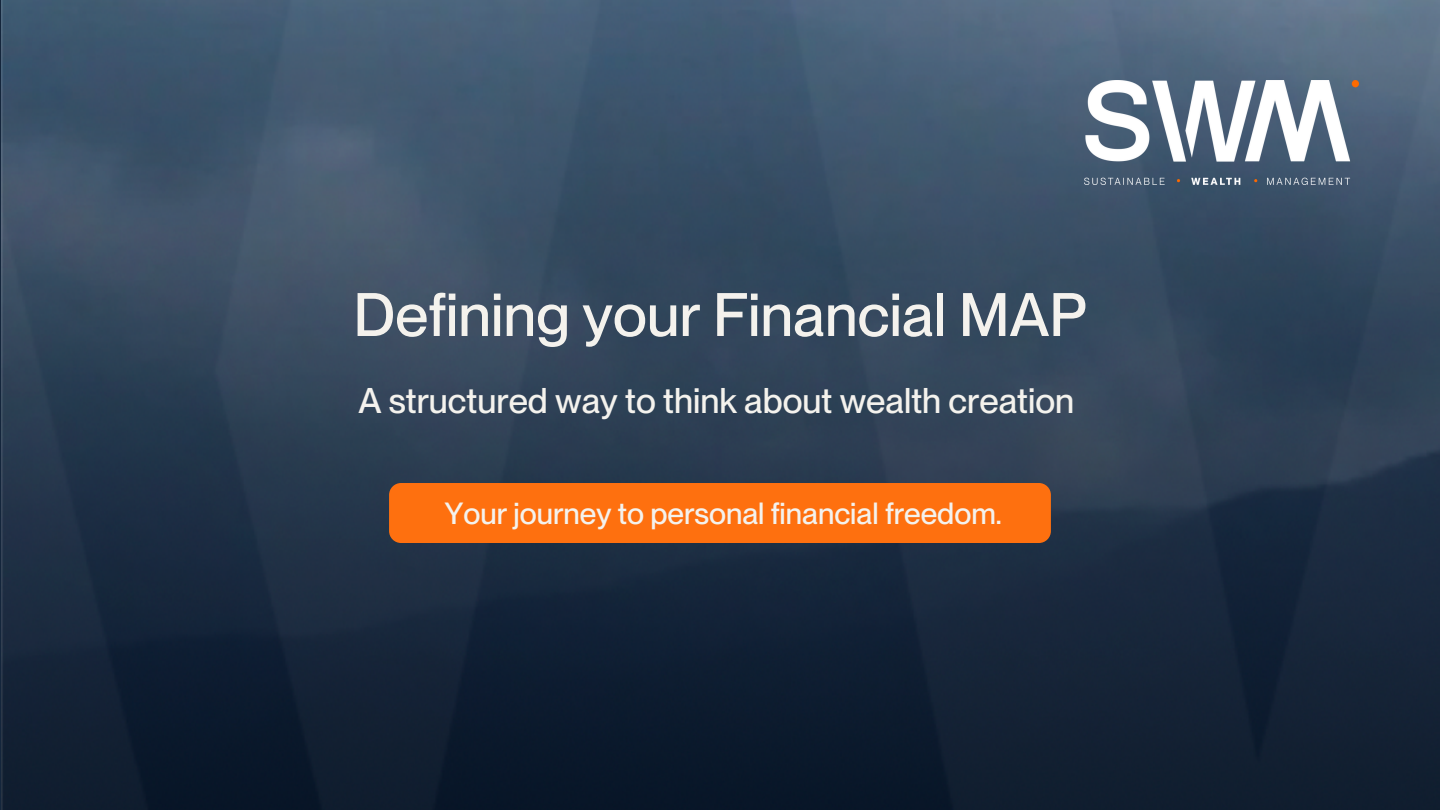
<style>
.page{position:relative;width:1440px;height:810px;background:#fff}
.page>*{position:absolute;margin:0;border:0;box-sizing:border-box;transform-origin:0 0}
.t1{font:500 60px "PP Neue Montreal";color:#f4f2ed}
.t2{font:500 35px "PP Neue Montreal";color:#f4f2ed}
.t3{font:500 30px "PP Neue Montreal";color:#f4f2ed}
</style>
<div class="page">
<img style="left:1px;top:0;width:1439px;height:810px">
<img style="left:1084px;top:81px;width:275px;height:103px">
<div style="left:389px;top:483px;width:662px;height:60px;background:#fe700f;border-radius:12px"></div>
<p class="t1" style="left:353px;top:279px;width:735px">Defining your Financial MAP</p>
<p class="t2" style="left:358px;top:379px;width:717px">A structured way to think about wealth creation</p>
<p class="t3" style="left:444px;top:495px;width:559px">Your journey to personal financial freedom.</p>
</div>
